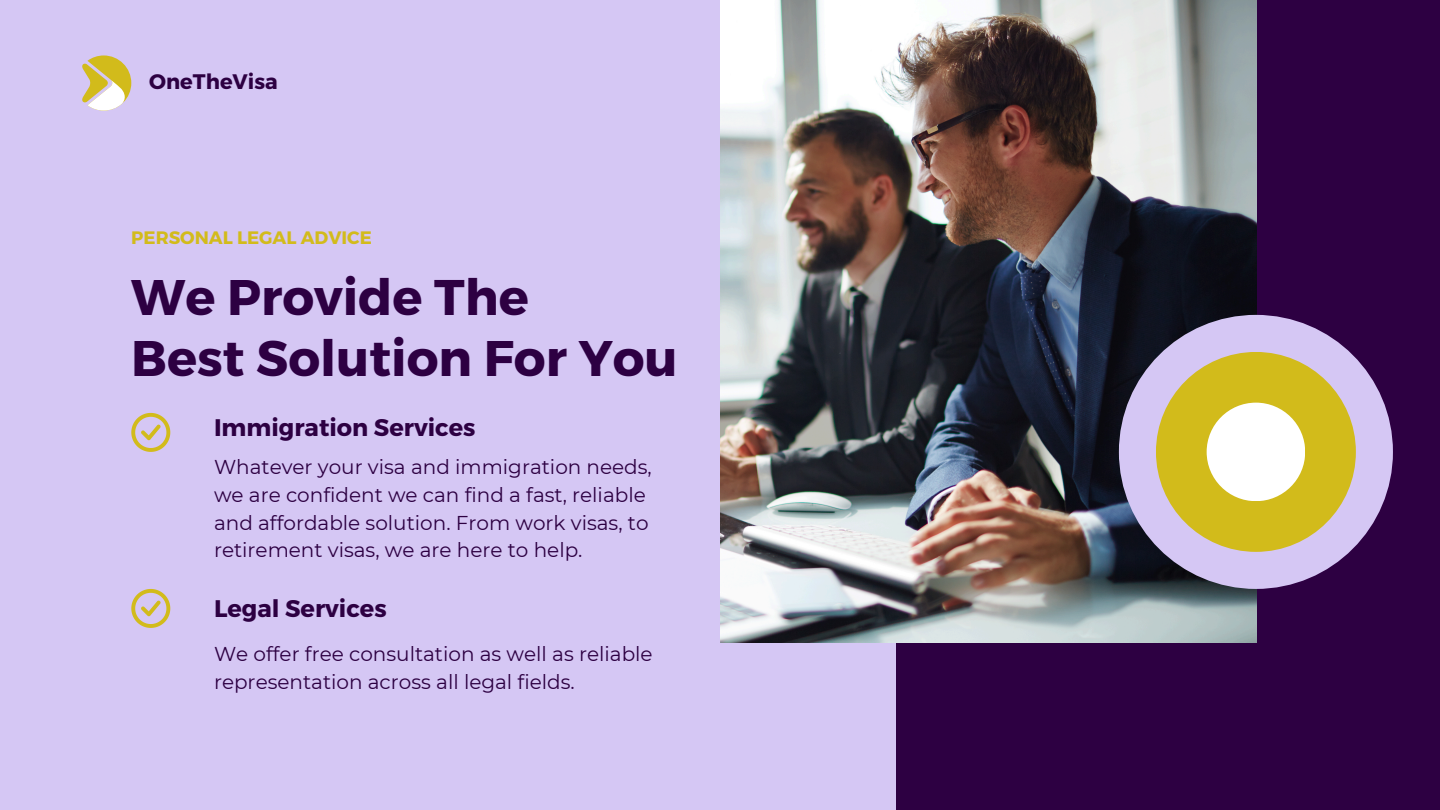
<style>
.page{position:relative;width:1440px;height:810px;background:#d5c7f4}
.page>*{position:absolute;margin:0;border:0;box-sizing:border-box;transform-origin:0 0}
.t1{font:700 50px/60.8px "Montserrat";color:#2d0042}
.t2{font:700 24px "Montserrat";color:#2d0042}
.t3{font:700 21px "Montserrat";color:#2d0042}
.t4{font:20px/27.8px "Montserrat";color:#2d0042}
.t5{font:700 18px "Montserrat";color:#d2bb1b}
</style>
<div class="page">
<div style="left:896px;top:0;width:544px;height:809px;background:#2d0042"></div>
<img style="left:720px;top:0;width:536px;height:643px">
<svg style="left:131px;top:589px;width:39px;height:39px"></svg>
<svg style="left:131px;top:413px;width:39px;height:39px"></svg>
<div style="left:1119px;top:315px;width:274px;height:274px;background:#d5c7f4;border-radius:50%"></div>
<div style="left:1156px;top:352px;width:200px;height:200px;background:#d2bb1b;border-radius:50%"></div>
<div style="left:1207px;top:403px;width:98px;height:98px;background:#fff;border-radius:50%"></div>
<svg style="left:82px;top:55px;width:49px;height:56px"></svg>
<h4 class="t3" style="left:149px;top:67px;width:130px">OneTheVisa</h4>
<h3 class="t5" style="left:131px;top:226px;width:242px">PERSONAL LEGAL ADVICE</h3>
<p class="t1" style="left:131px;top:265px;width:548px">We Provide The<br>Best Solution For You</p>
<p class="t2" style="left:214px;top:412px;width:263px">Immigration Services</p>
<p class="t4" style="left:214px;top:453px;width:439px">Whatever your visa and immigration needs, we are confident we can find a fast, reliable and affordable solution. From work visas, to retirement visas, we are here to help.</p>
<h2 class="t2" style="left:214px;top:593px;width:174px">Legal Services</h2>
<h1 class="t4" style="left:214px;top:640px;width:440px">We offer free consultation as well as reliable representation across all legal fields.</h1>
</div>
